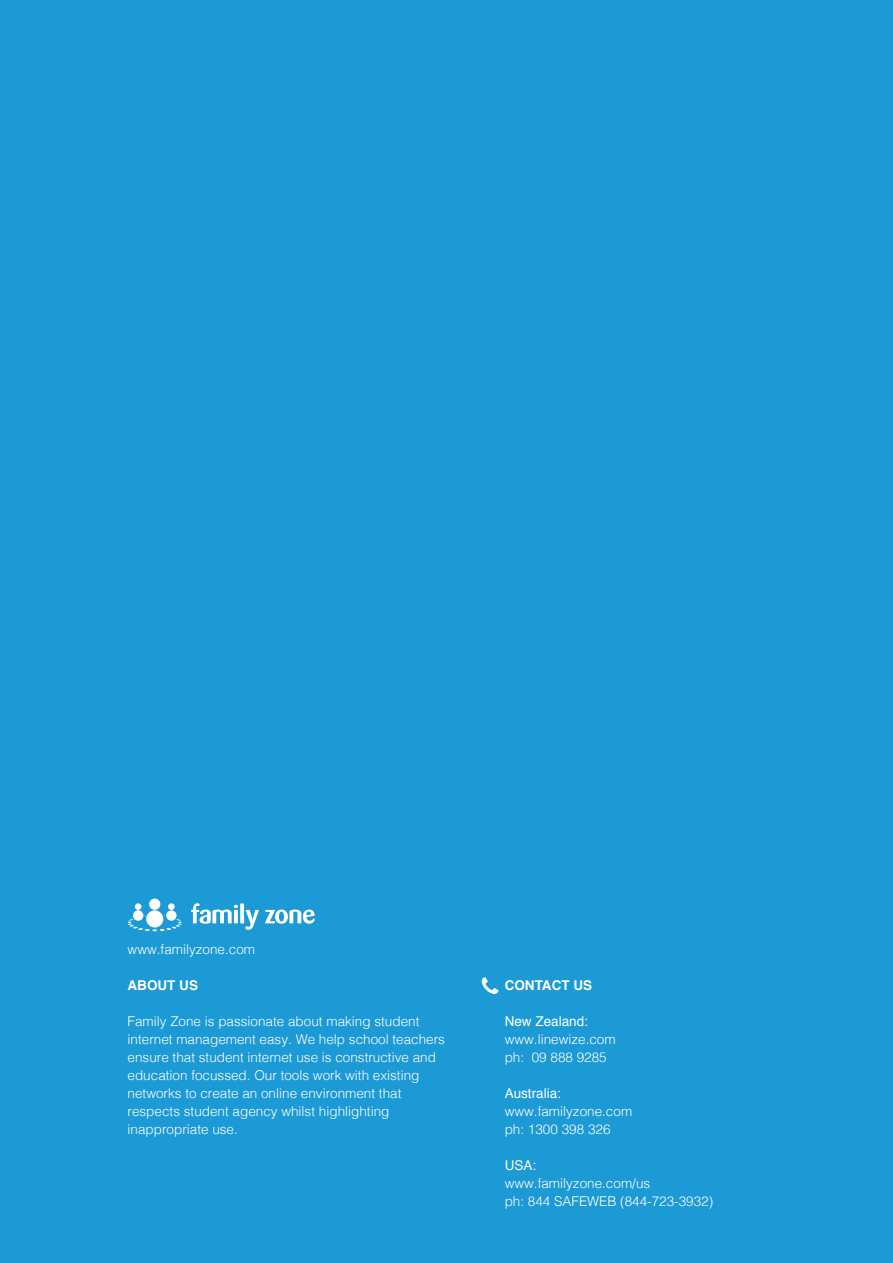
<style>
.page{position:relative;width:893px;height:1263px;background:#1c9ad6}
.page>*{position:absolute;margin:0;border:0;box-sizing:border-box;transform-origin:0 0}
.t1{font:300 13.5px/18px "Helvetica";color:#fff}
.t2{font:13.5px "Helvetica";color:#fff}
.t3{font:700 13.5px "Helvetica";color:#fff}
</style>
<div class="page">
<svg style="left:128px;top:898px;width:54px;height:33px"></svg>
<svg style="left:191px;top:903px;width:47px;height:21px"></svg>
<svg style="left:234px;top:910px;width:4px;height:13px"></svg>
<svg style="left:240px;top:903px;width:4px;height:20px"></svg>
<svg style="left:245px;top:910px;width:14px;height:20px"></svg>
<svg style="left:265px;top:909px;width:50px;height:15px"></svg>
<svg style="left:482px;top:977px;width:16px;height:17px"></svg>
<p class="t1" style="left:128px;top:939px;width:129px">www.familyzone.com</p>
<p class="t3" style="left:128px;top:974px;width:72px">ABOUT US</p>
<p class="t3" style="left:505px;top:974px;width:89px">CONTACT US</p>
<p class="t1" style="left:128px;top:1011px;width:319px">Family Zone is passionate about making student internet management easy. We help school teachers ensure that student internet use is constructive and education focussed. Our tools work with existing networks to create an online environment that respects student agency whilst highlighting inappropriate use.</p>
<p class="t2" style="left:505px;top:1011px;width:85px">New Zealand:</p>
<p class="t1" style="left:505px;top:1029px;width:113px">www.linewize.com ph: 09 888 9285</p>
<p class="t2" style="left:505px;top:1083px;width:58px">Australia:</p>
<p class="t1" style="left:505px;top:1101px;width:129px">www.familyzone.com ph: 1300 398 326</p>
<p class="t2" style="left:505px;top:1155px;width:33px">USA:</p>
<p class="t1" style="left:505px;top:1173px;width:210px">www.familyzone.com/us<br>ph: 844 SAFEWEB (844-723-3932)</p>
</div>
